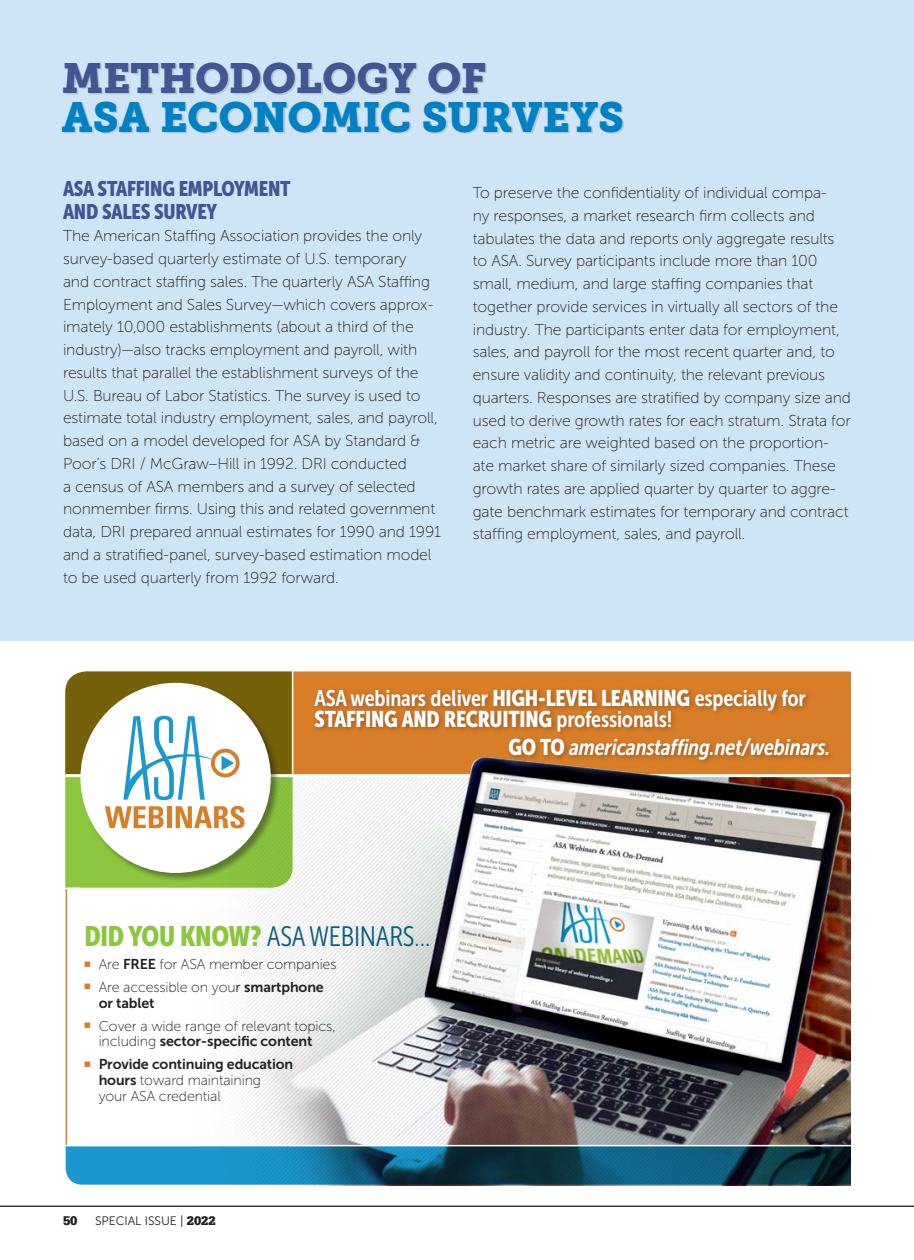
<style>
.page{position:relative;width:914px;height:1260px;background:#fff}
.page>*{position:absolute;margin:0;border:0;box-sizing:border-box;transform-origin:0 0}
._2022_Head{font:42px/38.5px "Museo Slab 900";letter-spacing:-.005em;color:#0080c5}
.t1{font:28px "Museo Sans Cond 300";letter-spacing:-.01em;color:#0a5c7d}
.t2{font:22.57px/21px "Museo Sans Cond 700";letter-spacing:-.01em;color:#fff}
.t3{font:italic 22.57px "Museo Sans Cond 700";letter-spacing:-.01em;color:#fff}
._2021_Meth_S1{font:21px/22.8px "Museo Sans Cond 900";letter-spacing:-.01em;color:#445593}
.Methodolgy_body{font:15.75px/22.8px "Museo Sans 100";letter-spacing:-.01em;color:#231f20}
.t4{font:14.17px/15.8px "Museo Sans 100";letter-spacing:-.01em;color:#231f20}
.t5{font:700 13.12px "Serifa";color:#231f20}
.t6{font:12.25px "Museo Sans 300";letter-spacing:-.01em;color:#231f20}
.s1{color:#445593}
.s2{font-family:"Museo Sans Cond 900"}
.s3{font-family:"Museo Sans Cond 900";font-style:normal}
.s4{font-family:"Museo Sans Cond 900";color:#8bc63e}
.s5{font-family:"Museo Sans 700"}
.s6{font-family:"Museo Sans 300"}
.s7{font-family:"Serifa";font-weight:700;font-size:12.95px}
</style>
<div class="page">
<div style="left:0;top:0;width:914px;height:640px;background:#cfe5f6"></div>
<div style="left:64px;top:64px;width:559px;height:70px;background:#564c49;opacity:.2"></div>
<hr style="left:0;top:1206px;width:914px;height:1px;background:#231f20">
<img style="left:231px;top:777px;width:619px;height:368px">
<div style="left:293px;top:671px;width:557px;height:103px;background:#d87d28"></div>
<hr style="left:66px;top:888px;width:1px;height:258px;background:#d87d28">
<svg style="left:66px;top:1146px;width:784px;height:39px;background:#156282"></svg>
<div style="left:312px;top:687px;width:523px;height:80px;background:#231f20;opacity:.35"></div>
<hr style="left:65px;top:1145px;width:785px;height:1px;background:#fff">
<img style="left:450px;top:757px;width:277px;height:148px">
<svg style="left:65px;top:671px;width:227px;height:218px"></svg>
<p class="_2022_Head" style="left:62px;top:60px;width:563px"><span class="s1">METHODOLOGY OF<br></span>ASA ECONOMIC SURVEYS</p>
<p class="_2021_Meth_S1" style="left:63px;top:177px;width:229px">ASA STAFFING EMPLOYMENT<br>AND SALES SURVEY</p>
<p class="Methodolgy_body" style="left:63px;top:225px;width:379px">The American Staffing Association provides the only survey-based quarterly estimate of U.S. temporary<br>and contract staffing sales. The quarterly ASA Staffing Employment and Sales Survey—which covers approx&shy;imately 10,000 establishments (about a third of the industry)—also tracks employment and payroll, with results that parallel the establishment surveys of the U.S. Bureau of Labor Statistics. The survey is used to estimate total industry employment, sales, and payroll, based on a model developed for ASA by Standard &amp; Poor’s DRI / McGraw–Hill in 1992. DRI conducted<br>a census of ASA members and a survey of selected nonmember firms. Using this and related government data, DRI prepared annual estimates for 1990 and 1991 and a stratified-panel, survey-based estimation model to be used quarterly from 1992 forward.</p>
<p class="Methodolgy_body" style="left:472px;top:182px;width:380px">To preserve the confidentiality of individual compa-<br>ny responses, a market research firm collects and tabulates the data and reports only aggregate results to ASA. Survey participants include more than 100 small, medium, and large staffing companies that together provide services in virtually all sectors of the industry. The participants enter data for employment, sales, and payroll for the most recent quarter and, to ensure validity and continuity, the relevant previous quarters. Responses are stratified by company size and used to derive growth rates for each stratum. Strata for each metric are weighted based on the proportion&shy;ate market share of similarly sized companies. These growth rates are applied quarter by quarter to aggre&shy;gate benchmark estimates for temporary and contract staffing employment, sales, and payroll.</p>
<p class="t2" style="left:314px;top:687px;width:493px">ASA webinars deliver <span class="s2">HIGH-LEVEL LEARNING</span> especially for<br><span class="s2">STAFFING AND RECRUITING</span> professionals!</p>
<p class="t3" style="left:508px;top:734px;width:323px"><span class="s3">GO TO</span> americanstaffing.net/webinars.</p>
<p class="t1" style="left:84px;top:921px;width:347px"><span class="s4">DID YOU KNOW?</span> ASA WEBINARS…</p>
<p class="t4" style="left:84px;top:956px;width:254px"><sup>■</sup> Are <span class="s5">FREE</span> for ASA member companies</p>
<p class="t4" style="left:99px;top:979px;width:227px;text-indent:-14px"><sup>■</sup> Are accessible on you<span class="s6">r</span> <span class="s5">smartphone or tablet</span></p>
<p class="t4" style="left:99px;top:1018px;width:239px;text-indent:-14px"><sup>■</sup> Cover a wide range of relevant topics, including <span class="s5">sector-specific content</span></p>
<p class="t4" style="left:99px;top:1057px;width:196px;text-indent:-14px"><sup>■</sup> <span class="s5">Provide continuing education hours</span> toward maintaining<br>your ASA credential</p>
<p class="t5" style="left:63px;top:1213px;width:16px">50</p>
<p class="t6" style="left:95px;top:1214px;width:122px">SPECIAL ISSUE | <span class="s7">2022</span></p>
</div>
